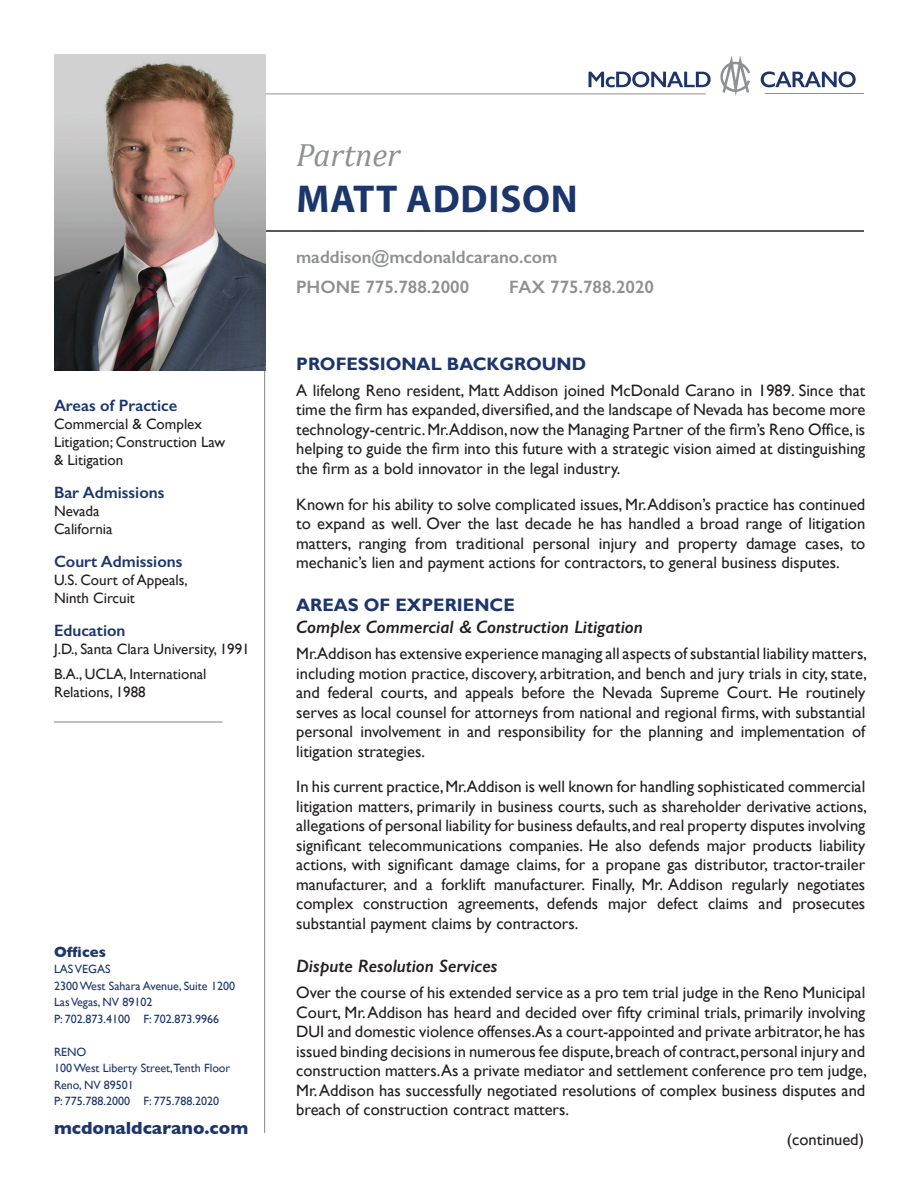
<style>
.page{position:relative;width:918px;height:1188px;background:#fff}
.page>*{position:absolute;margin:0;border:0;box-sizing:border-box;transform-origin:0 0}
.Name-Large_Bio{font:700 39px "Myriad Pro";letter-spacing:.02em;color:#1c366c}
.Title-Large_Bio{font:italic 32.4px "Cambria";color:#8e9091}
.Header_2{font:italic 600 18px "Gill Sans";color:#231f20}
.Header_1{font:700 18px "Gill Sans";color:#1c366c}
.Email_and_Phone{font:600 18px "Gill Sans";color:#8e9091}
.Name-Large_Bio-2{font:600 18px "Gill Sans";color:#8e9091}
.t1{font:700 18px "Gill Sans";color:#1c366c}
.Body_text_BIOS{font:16.5px/19.5px "Gill Sans";color:#231f20;text-align:justify}
.Sidebar_Header{font:600 16.5px "Gill Sans";color:#1c366c}
.Body_Text{font:16.5px "Gill Sans";color:#231f20}
.Sidebar_Text{font:15px/18px "Gill Sans";color:#231f20}
.t2{font:700 15px "Gill Sans";color:#1c366c}
.t3{font:12px "Gill Sans";color:#1c366c}
</style>
<div class="page">
<hr style="left:63px;top:230px;width:801px;height:2px;background:#231f20">
<hr style="left:264px;top:365px;width:1px;height:768px;background:#8e9091">
<hr style="left:54px;top:721px;width:168px;height:2px;background:#8e9091">
<svg style="left:589px;top:71px;width:122px;height:16px"></svg>
<svg style="left:761px;top:71px;width:95px;height:16px"></svg>
<hr style="left:198px;top:94px;width:508px;height:1px;background:#8e9091">
<hr style="left:765px;top:93px;width:99px;height:1px;background:#8e9091">
<svg style="left:720px;top:56px;width:30px;height:40px"></svg>
<img style="left:54px;top:54px;width:211px;height:317px">
<p class="Sidebar_Header" style="left:54px;top:395px;width:125px">Areas of Practice</p>
<p class="Sidebar_Text" style="left:54px;top:414px;width:149px">Commercial &amp; Complex</p>
<p class="Sidebar_Text" style="left:54px;top:432px;width:173px">Litigation; Construction Law &amp; Litigation</p>
<p class="Sidebar_Header" style="left:54px;top:482px;width:112px">Bar Admissions</p>
<p class="Sidebar_Text" style="left:54px;top:502px;width:47px">Nevada</p>
<p class="Sidebar_Text" style="left:54px;top:520px;width:60px">California</p>
<p class="Sidebar_Header" style="left:54px;top:552px;width:130px">Court Admissions</p>
<p class="Sidebar_Text" style="left:54px;top:571px;width:135px">U.S. Court of Appeals,<br>Ninth Circuit</p>
<p class="Sidebar_Header" style="left:54px;top:621px;width:73px">Education</p>
<p class="Sidebar_Text" style="left:54px;top:640px;width:197px">J.D., Santa Clara University, 1991</p>
<p class="Sidebar_Text" style="left:54px;top:665px;width:154px">B.A., UCLA, International<br>Relations, 1988</p>
<p class="t2" style="left:54px;top:940px;width:53px">Offices</p>
<p class="t3" style="left:54px;top:962px;width:58px">LAS VEGAS</p>
<p class="t3" style="left:54px;top:979px;width:183px">2300 West Sahara Avenue, Suite 1200</p>
<p class="t3" style="left:54px;top:995px;width:100px">Las Vegas, NV 89102</p>
<p class="t3" style="left:54px;top:1012px;width:167px">P: 702.873.4100 F: 702.873.9966</p>
<p class="t3" style="left:54px;top:1045px;width:34px">RENO</p>
<p class="t3" style="left:54px;top:1061px;width:178px">100 West Liberty Street,Tenth Floor</p>
<p class="t3" style="left:54px;top:1078px;width:81px">Reno, NV 89501</p>
<p class="t3" style="left:54px;top:1094px;width:167px">P: 775.788.2000 F: 775.788.2020</p>
<p class="t1" style="left:54px;top:1113px;width:196px">mcdonaldcarano.com</p>
<p class="Title-Large_Bio" style="left:296px;top:132px;width:106px">Partner</p>
<p class="Name-Large_Bio" style="left:296px;top:174px;width:283px">MATT ADDISON</p>
<p class="Name-Large_Bio-2" style="left:296px;top:246px;width:263px">maddison@mcdonaldcarano.com</p>
<p class="Email_and_Phone" style="left:296px;top:276px;width:175px">PHONE 775.788.2000</p>
<p class="Email_and_Phone" style="left:509px;top:276px;width:146px">FAX 775.788.2020</p>
<p class="Header_1" style="left:296px;top:353px;width:292px">PROFESSIONAL BACKGROUND</p>
<p class="Body_text_BIOS" style="left:296px;top:380px;width:571px">A lifelong Reno resident, Matt Addison joined McDonald Carano in 1989. Since that time the firm has expanded, diversified, and the landscape of Nevada has become more technology-centric. Mr.Addison, now the Managing Partner of the firm’s Reno Office, is helping to guide the firm into this future with a strategic vision aimed at distinguishing the firm as a bold innovator in the legal industry.</p>
<p class="Body_text_BIOS" style="left:296px;top:494px;width:571px">Known for his ability to solve complicated issues, Mr.Addison’s practice has continued to expand as well. Over the last decade he has handled a broad range of litigation matters, ranging from traditional personal injury and property damage cases, to mechanic’s lien and payment actions for contractors, to general business disputes.</p>
<p class="Header_1" style="left:296px;top:594px;width:220px">AREAS OF EXPERIENCE</p>
<p class="Header_2" style="left:296px;top:616px;width:348px">Complex Commercial &amp; Construction Litigation</p>
<p class="Body_text_BIOS" style="left:296px;top:644px;width:572px">Mr.Addison has extensive experience managing all aspects of substantial liability matters, including motion practice, discovery, arbitration, and bench and jury trials in city, state, and federal courts, and appeals before the Nevada Supreme Court. He routinely serves as local counsel for attorneys from national and regional firms, with substantial personal involvement in and responsibility for the planning and implementation of litigation strategies.</p>
<p class="Body_text_BIOS" style="left:296px;top:777px;width:572px">In his current practice, Mr.Addison is well known for handling sophisticated commercial litigation matters, primarily in business courts, such as shareholder derivative actions, allegations of personal liability for business defaults, and real property disputes involving significant telecommunications companies. He also defends major products liability actions, with significant damage claims, for a propane gas distributor, tractor-trailer manufacturer, and a forklift manufacturer. Finally, Mr. Addison regularly negotiates complex construction agreements, defends major defect claims and prosecutes substantial payment claims by contractors.</p>
<p class="Header_2" style="left:296px;top:955px;width:203px">Dispute Resolution Services</p>
<p class="Body_text_BIOS" style="left:296px;top:983px;width:572px">Over the course of his extended service as a pro tem trial judge in the Reno Municipal Court, Mr. Addison has heard and decided over fifty criminal trials, primarily involving DUI and domestic violence offenses.As a court-appointed and private arbitrator, he has issued binding decisions in numerous fee dispute, breach of contract, personal injury and construction matters.As a private mediator and settlement conference pro tem judge, Mr. Addison has successfully negotiated resolutions of complex business disputes and breach of construction contract matters.</p>
<p class="Body_Text" style="left:787px;top:1130px;width:79px">(continued)</p>
</div>
